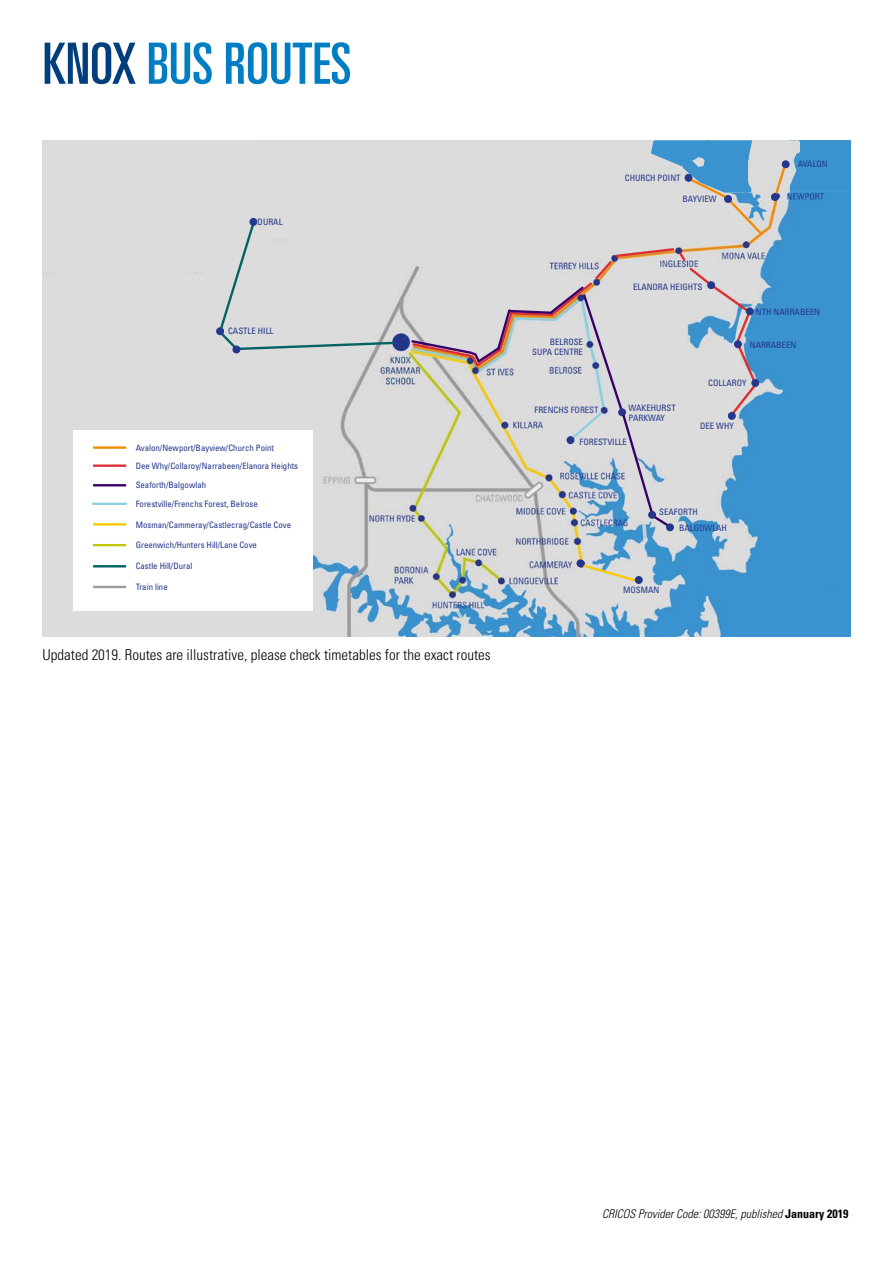
<style>
.page{position:relative;width:893px;height:1263px;background:#fff}
.page>*{position:absolute;margin:0;border:0;box-sizing:border-box;transform-origin:0 0}
.t1{font:ultra-condensed 57px "Univers LT Std";color:#007dc3}
.t2{font:300 condensed 15px "Univers LT Std";color:#000}
.t3{font:italic 300 condensed 12px "Univers LT Std";color:#000}
.t4{font:condensed 8.85px/9.4px "Univers LT Std";color:#25378b}
.s1{color:#003e7e}
.s2{font-weight:700;font-style:normal}
</style>
<div class="page">
<svg style="left:239px;top:193px;width:611px;height:443px;background:#97bad4"></svg>
<svg style="left:579px;top:562px;width:63px;height:22px"></svg>
<div style="left:577px;top:560px;width:7px;height:7px;background:#25378b;border-radius:50%"></div>
<div style="left:577px;top:560px;width:7px;height:7px;border:1px solid #25378b;border-radius:50%"></div>
<div style="left:635px;top:576px;width:7px;height:7px;background:#25378b;border-radius:50%"></div>
<div style="left:635px;top:576px;width:7px;height:8px;border:1px solid #25378b;border-radius:50%"></div>
<div style="left:215px;top:140px;width:509px;height:53px;background:#dbdbdc"></div>
<svg style="left:651px;top:140px;width:199px;height:97px;background:#88b3d0"></svg>
<div style="left:771px;top:194px;width:7px;height:6px;background:#25378b;border-radius:50%"></div>
<div style="left:771px;top:193px;width:7px;height:8px;border:1px solid #25378b;border-radius:50%"></div>
<div style="left:782px;top:161px;width:7px;height:7px;background:#25378b;border-radius:50%"></div>
<div style="left:782px;top:161px;width:7px;height:7px;border:1px solid #25378b;border-radius:50%"></div>
<div style="left:725px;top:195px;width:6px;height:7px;background:#25378b;border-radius:50%"></div>
<div style="left:724px;top:195px;width:8px;height:8px;border:1px solid #25378b;border-radius:50%"></div>
<div style="left:685px;top:174px;width:7px;height:7px;background:#25378b;border-radius:50%"></div>
<div style="left:685px;top:174px;width:7px;height:7px;border:1px solid #25378b;border-radius:50%"></div>
<div style="left:236px;top:350px;width:80px;height:6px;background:#dbdbdc"></div>
<div style="left:235px;top:349px;width:83px;height:9px;border:2px solid #dbdbdc"></div>
<div style="left:666px;top:524px;width:8px;height:7px;border:1px solid #25378b;border-radius:50%"></div>
<div style="left:43px;top:140px;width:65px;height:118px;background:#dcdcdc"></div>
<div style="left:104px;top:258px;width:135px;height:378px;background:#dcdcdc"></div>
<div style="left:43px;top:258px;width:61px;height:378px;background:#dcdcdc"></div>
<svg style="left:410px;top:247px;width:349px;height:283px;background:#cacdd0"></svg>
<div style="left:217px;top:219px;width:179px;height:133px;background:#dcdcdc"></div>
<div style="left:233px;top:346px;width:7px;height:7px;background:#25378b;border-radius:50%"></div>
<div style="left:233px;top:346px;width:7px;height:7px;border:1px solid #25378b;border-radius:50%"></div>
<div style="left:217px;top:328px;width:7px;height:7px;background:#25378b;border-radius:50%"></div>
<div style="left:217px;top:328px;width:7px;height:7px;border:1px solid #25378b;border-radius:50%"></div>
<div style="left:250px;top:218px;width:7px;height:7px;background:#25378b;border-radius:50%"></div>
<div style="left:250px;top:218px;width:7px;height:7px;border:1px solid #25378b;border-radius:50%"></div>
<div style="left:73px;top:430px;width:240px;height:181px;background:#fff"></div>
<hr style="left:93px;top:523px;width:33px;height:3px;background:#f9c800">
<hr style="left:93px;top:446px;width:33px;height:3px;background:#f28c04">
<hr style="left:93px;top:464px;width:33px;height:3px;background:#dc2f34">
<hr style="left:93px;top:484px;width:33px;height:2px;background:#3a0067">
<hr style="left:93px;top:503px;width:33px;height:2px;background:#8cd0e1">
<hr style="left:93px;top:544px;width:33px;height:2px;background:#bdc60a">
<hr style="left:93px;top:565px;width:33px;height:2px;background:#036363">
<hr style="left:93px;top:586px;width:33px;height:2px;background:#9c9b9d">
<h1 class="t1" style="left:43px;top:31px;width:310px"><span class="s1">KNOX</span> BUS ROUTES</h1>
<p class="t4" style="left:258px;top:217px;width:26px">DURAL</p>
<p class="t4" style="left:228px;top:326px;width:47px">CASTLE HILL</p>
<p class="t4" style="left:136px;top:438px;width:164px;line-height:18px">Avalon/Newport/Bayview/Church Point<br>Dee Why/Collaroy/Narrabeen/Elanora Heights</p>
<p class="t4" style="left:136px;top:476px;width:124px;line-height:18.5px">Seaforth/Balgowlah<br>Forestville/Frenchs Forest, Belrose</p>
<p class="t4" style="left:136px;top:519px;width:157px">Mosman/Cammeray/Castlecrag/Castle Cove</p>
<p class="t4" style="left:136px;top:540px;width:123px">Greenwich/Hunters Hill/Lane Cove</p>
<p class="t4" style="left:136px;top:561px;width:58px">Castle Hill/Dural</p>
<p class="t4" style="left:136px;top:581px;width:34px">Train line</p>
<h2 class="t2" style="left:43px;top:645px;width:450px">Updated 2019. Routes are illustrative, please check timetables for the exact routes</h2>
<p class="t4" style="left:625px;top:173px;width:57px">CHURCH POINT</p>
<p class="t4" style="left:682px;top:194px;width:36px">BAYVIEW</p>
<p class="t4" style="left:798px;top:159px;width:32px">AVALON</p>
<p class="t4" style="left:532px;top:337px;width:52px;text-align:right">BELROSE<br>SUPA CENTRE</p>
<p class="t4" style="left:534px;top:405px;width:66px">FRENCHS FOREST</p>
<p class="t4" style="left:633px;top:281px;width:71px">ELANORA HEIGHTS</p>
<p class="t4" style="left:756px;top:307px;width:66px">NTH NARRABEEN</p>
<p class="t4" style="left:750px;top:340px;width:48px">NARRABEEN</p>
<p class="t4" style="left:629px;top:403px;width:49px">WAKEHURST<br>PARKWAY</p>
<p class="t4" style="left:708px;top:378px;width:40px">COLLAROY</p>
<p class="t4" style="left:700px;top:421px;width:35px">DEE WHY</p>
<p class="t4" style="left:579px;top:436px;width:49px">FORESTVILLE</p>
<p class="t4" style="left:659px;top:506px;width:40px">SEAFORTH</p>
<p class="t4" style="left:679px;top:523px;width:49px">BALGOWLAH</p>
<p class="t4" style="left:623px;top:585px;width:38px">MOSMAN</p>
<h3 class="t3" style="left:602px;top:1207px;width:248px">CRICOS Provider Code: 00399E, published <span class="s2">January 2019</span></h3>
</div>
